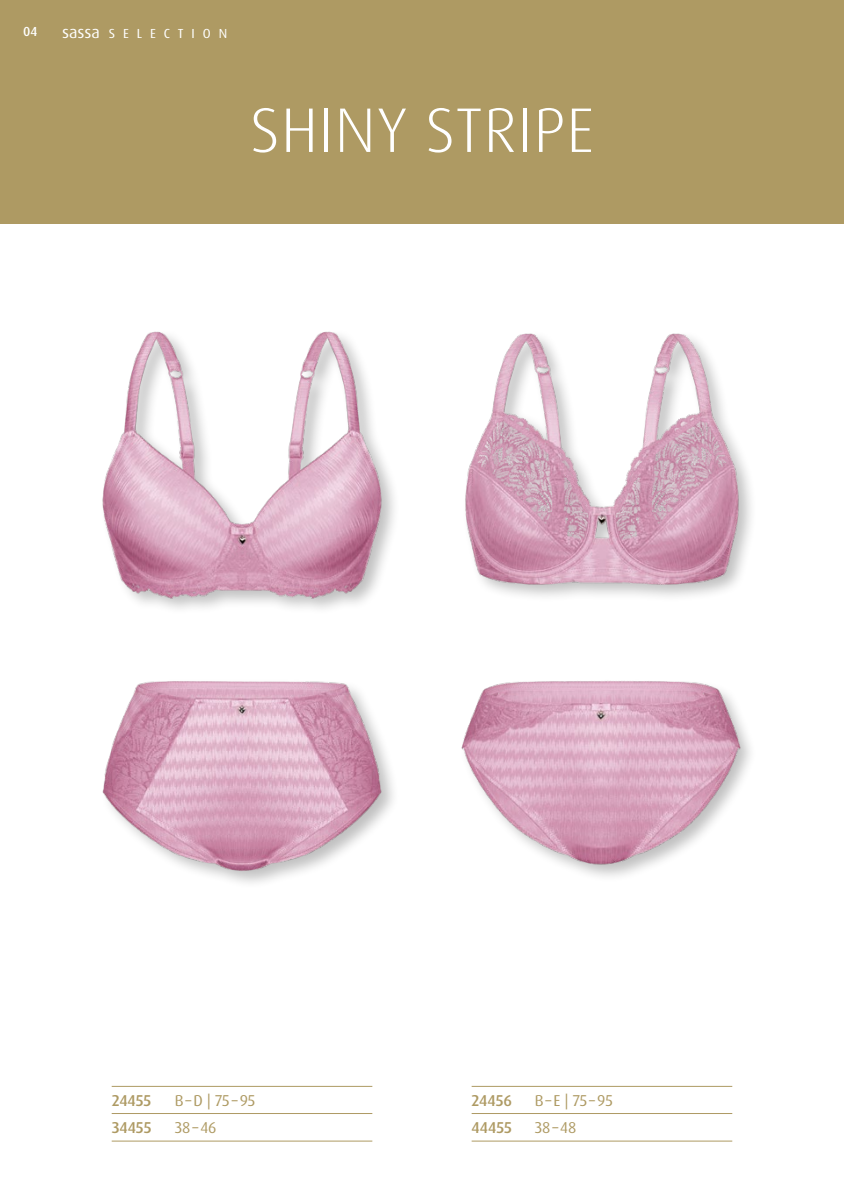
<style>
.page{position:relative;width:844px;height:1191px;background:#fff}
.page>*{position:absolute;margin:0;border:0;box-sizing:border-box;transform-origin:0 0}
.t1{font:300 63px "Dax Pro";letter-spacing:.02em;color:#fff}
.t2{font:15.75px "Dax Pro";color:#ae9a63}
.t3{font:500 15.75px "Dax Pro";color:#ae9a63}
.t4{font:13.12px "Dax Pro";letter-spacing:.6em;color:#fff}
.t5{font:500 13.12px "Dax Pro";color:#fff}
.s1{font-size:16.8px}
</style>
<div class="page">
<div style="left:0;top:0;width:843px;height:223px;background:#ae9a63"></div>
<hr style="left:112px;top:1086px;width:260px;height:1px;background:#ae9a63">
<hr style="left:112px;top:1113px;width:260px;height:1px;background:#ae9a63">
<hr style="left:112px;top:1140px;width:260px;height:1px;background:#ae9a63">
<hr style="left:471px;top:1086px;width:261px;height:1px;background:#ae9a63">
<hr style="left:471px;top:1113px;width:261px;height:1px;background:#ae9a63">
<hr style="left:471px;top:1140px;width:261px;height:1px;background:#ae9a63">
<img style="left:461px;top:681px;width:290px;height:194px">
<img style="left:102px;top:331px;width:292px;height:278px">
<div style="left:100px;top:677px;width:300px;height:212px;background:#000;opacity:.25"></div>
<img style="left:100px;top:677px;width:294px;height:198px">
<img style="left:465px;top:333px;width:286px;height:264px">
<p class="t5" style="left:23px;top:23px;width:16px">04</p>
<p class="t4" style="left:62px;top:25px;width:167px"><span class="s1">sassa</span>SELECTION</p>
<h1 class="t1" style="left:250px;top:90px;width:345px">SHINY STRIPE</h1>
<p class="t3" style="left:112px;top:1090px;width:41px">24455</p>
<p class="t2" style="left:175px;top:1090px;width:82px">B–D | 75–95</p>
<p class="t3" style="left:112px;top:1117px;width:41px">34455</p>
<p class="t2" style="left:175px;top:1117px;width:43px">38–46</p>
<p class="t3" style="left:471px;top:1090px;width:42px">24456</p>
<p class="t2" style="left:534px;top:1090px;width:80px">B–E | 75–95</p>
<p class="t3" style="left:471px;top:1117px;width:42px">44455</p>
<p class="t2" style="left:534px;top:1117px;width:43px">38–48</p>
</div>
